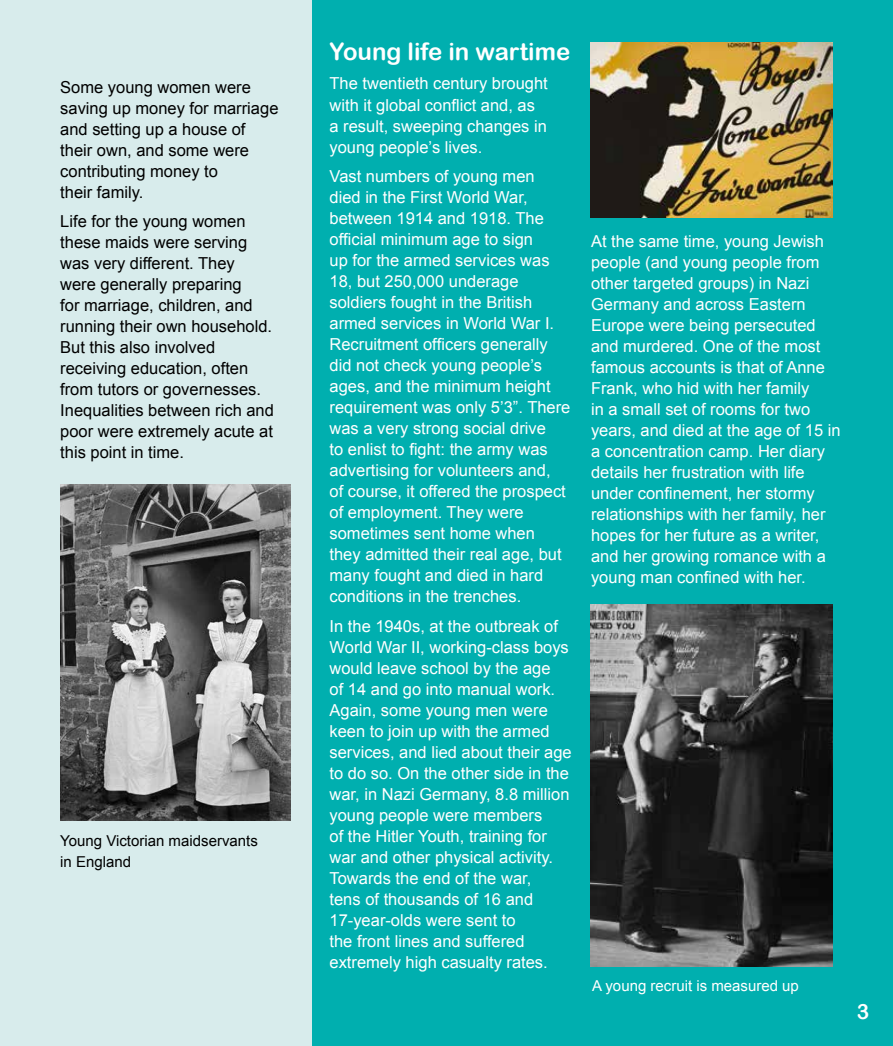
<style>
.page{position:relative;width:893px;height:1046px;background:#d8ecec}
.page>*{position:absolute;margin:0;border:0;box-sizing:border-box;transform-origin:0 0}
.t1{font:24px "Arial Rounded MT Bold";color:#fff}
.t2{font:21px "Arial Rounded MT Bold";color:#fff}
.t3{font:16.5px/21px "Arial";color:#fff}
.t4{font:16.5px/21px "Arial";color:#000}
.t5{font:15px/21px "Arial";color:#000}
.t6{font:15px "Arial";color:#fff}
</style>
<div class="page">
<div style="left:313px;top:0;width:580px;height:1046px;background:#00afaf"></div>
<img style="left:60px;top:485px;width:230px;height:335px">
<img style="left:590px;top:43px;width:243px;height:175px">
<img style="left:590px;top:605px;width:243px;height:361px">
<p class="t4" style="left:60px;top:77px;width:220px">Some young women were saving up money for marriage and setting up a house of their own, and some were contributing money to<br>their family.</p>
<p class="t4" style="left:60px;top:211px;width:215px">Life for the young women these maids were serving was very different. They were generally preparing<br>for marriage, children, and running their own household.<br>But this also involved receiving education, often from tutors or governesses.<br>Inequalities between rich and poor were extremely acute at this point in time.</p>
<p class="t5" style="left:60px;top:831px;width:199px">Young Victorian maidservants in England</p>
<h1 class="t1" style="left:330px;top:37px;width:242px">Young life in wartime</h1>
<p class="t3" style="left:330px;top:73px;width:220px">The twentieth century brought with it global conflict and, as a result, sweeping changes in young people’s lives.</p>
<p class="t3" style="left:330px;top:166px;width:242px">Vast numbers of young men<br>died in the First World War, between 1914 and 1918. The official minimum age to sign<br>up for the armed services was<br>18, but 250,000 underage soldiers fought in the British armed services in World War I.<br>Recruitment officers generally did not check young people’s ages, and the minimum height requirement was only 5’3”. There was a very strong social drive<br>to enlist to fight: the army was advertising for volunteers and,<br>of course, it offered the prospect of employment. They were sometimes sent home when<br>they admitted their real age, but many fought and died in hard conditions in the trenches.</p>
<p class="t3" style="left:330px;top:615px;width:244px">In the 1940s, at the outbreak of<br>World War II, working-class boys would leave school by the age<br>of 14 and go into manual work.<br>Again, some young men were keen to join up with the armed services, and lied about their age to do so. On the other side in the war, in Nazi Germany, 8.8 million young people were members<br>of the Hitler Youth, training for war and other physical activity.<br>Towards the end of the war,<br>tens of thousands of 16 and<br>17-year-olds were sent to<br>the front lines and suffered extremely high casualty rates.</p>
<p class="t3" style="left:591px;top:231px;width:251px">At the same time, young Jewish people (and young people from other targeted groups) in Nazi<br>Germany and across Eastern<br>Europe were being persecuted and murdered. One of the most famous accounts is that of Anne<br>Frank, who hid with her family<br>in a small set of rooms for two years, and died at the age of 15 in a concentration camp. Her diary details her frustration with life under confinement, her stormy relationships with her family, her hopes for her future as a writer, and her growing romance with a young man confined with her.</p>
<p class="t6" style="left:592px;top:976px;width:208px">A young recruit is measured up</p>
<p class="t2" style="left:857px;top:999px;width:14px">3</p>
</div>
